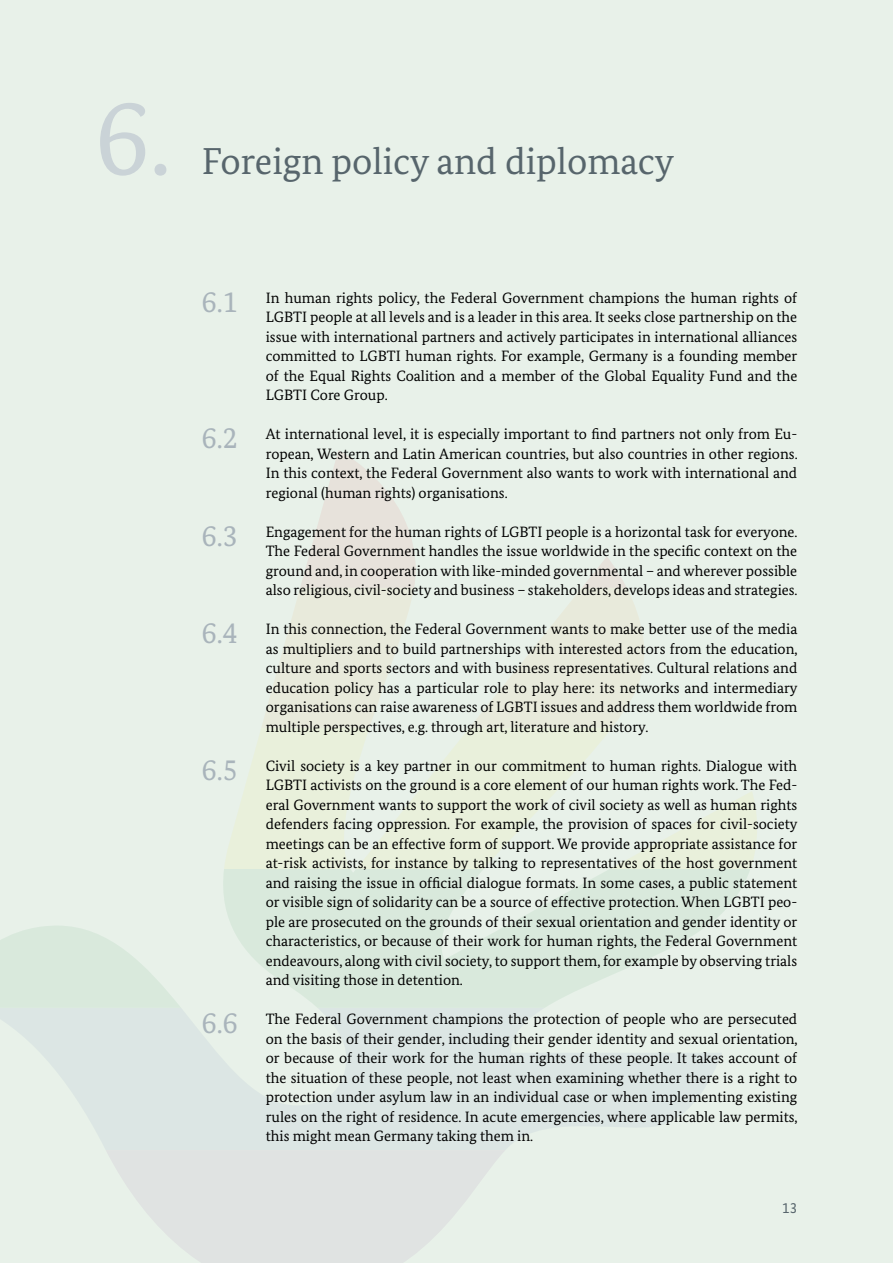
<style>
.page{position:relative;width:893px;height:1263px;background:#e8f1e9}
.page>*{position:absolute;margin:0;border:0;box-sizing:border-box;transform-origin:0 0}
.t1{font:108px "Bundes Serif";color:#cad3d7}
.t2{font:37.5px "Bundes Serif";color:#57656c}
.t3{font:15px/19.5px "Bundes Serif";color:#000;text-align:justify}
.t4{font:15px "Bundes Sans";color:#57656c}
.s1{font-size:30px;color:#a9b4bb}
</style>
<div class="page">
<svg style="left:223px;top:869px;width:527px;height:139px;fill:#d9e9dc"></svg>
<svg style="left:0;top:1008px;width:722px;height:142px;fill:#dce6e4"></svg>
<svg style="left:106px;top:1150px;width:399px;height:113px;fill:#e0e3e2"></svg>
<svg style="left:224px;top:450px;width:533px;height:419px"></svg>
<svg style="left:0;top:926px;width:181px;height:82px"></svg>
<h1 class="t1" style="left:96px;top:71px;width:77px">6.</h1>
<h1 class="t2" style="left:202px;top:139px;width:474px">Foreign policy and diplomacy</h1>
<p class="t3" style="left:266px;top:288px;width:533px;text-indent:-64px"><span class="s1">6.1</span> In human rights policy, the Federal Government champions the human rights of LGBTI people at all levels and is a leader in this area. It seeks close partnership on the issue with international partners and actively participates in international alliances committed to LGBTI human rights. For example, Germany is a founding member of the Equal Rights Coalition and a member of the Global Equality Fund and the LGBTI Core Group.</p>
<p class="t3" style="left:266px;top:424px;width:533px;text-indent:-64px"><span class="s1">6.2</span> At international level, it is especially important to find partners not only from Eu&shy;ropean, Western and Latin American countries, but also countries in other regions.<br>In this context, the Federal Government also wants to work with international and regional (human rights) organisations.</p>
<p class="t3" style="left:266px;top:522px;width:533px;text-indent:-64px"><span class="s1">6.3</span> Engagement for the human rights of LGBTI people is a horizontal task for everyone.<br>The Federal Government handles the issue worldwide in the specific context on the ground and, in cooperation with like-minded governmental – and wherever possible also religious, civil-society and business – stakeholders, develops ideas and strategies.</p>
<p class="t3" style="left:266px;top:619px;width:533px;text-indent:-64px"><span class="s1">6.4</span> In this connection, the Federal Government wants to make better use of the media as multipliers and to build partnerships with interested actors from the education, culture and sports sectors and with business representatives. Cultural relations and education policy has a particular role to play here: its networks and intermediary organisations can raise awareness of LGBTI issues and address them worldwide from multiple perspectives, e.g. through art, literature and history.</p>
<p class="t3" style="left:266px;top:756px;width:533px;text-indent:-64px"><span class="s1">6.5</span> Civil society is a key partner in our commitment to human rights. Dialogue with LGBTI activists on the ground is a core element of our human rights work. The Fed&shy;eral Government wants to support the work of civil society as well as human rights defenders facing oppression. For example, the provision of spaces for civil-society meetings can be an effective form of support. We provide appropriate assistance for at-risk activists, for instance by talking to representatives of the host government and raising the issue in official dialogue formats. In some cases, a public statement or visible sign of solidarity can be a source of effective protection. When LGBTI peo&shy;ple are prosecuted on the grounds of their sexual orientation and gender identity or characteristics, or because of their work for human rights, the Federal Government endeavours, along with civil society, to support them, for example by observing trials and visiting those in detention.</p>
<p class="t3" style="left:266px;top:1009px;width:533px;text-indent:-64px"><span class="s1">6.6</span> The Federal Government champions the protection of people who are persecuted on the basis of their gender, including their gender identity and sexual orientation, or because of their work for the human rights of these people. It takes account of the situation of these people, not least when examining whether there is a right to protection under asylum law in an individual case or when implementing existing rules on the right of residence. In acute emergencies, where applicable law permits, this might mean Germany taking them in.</p>
<p class="t4" style="left:782px;top:1199px;width:16px">13</p>
</div>
